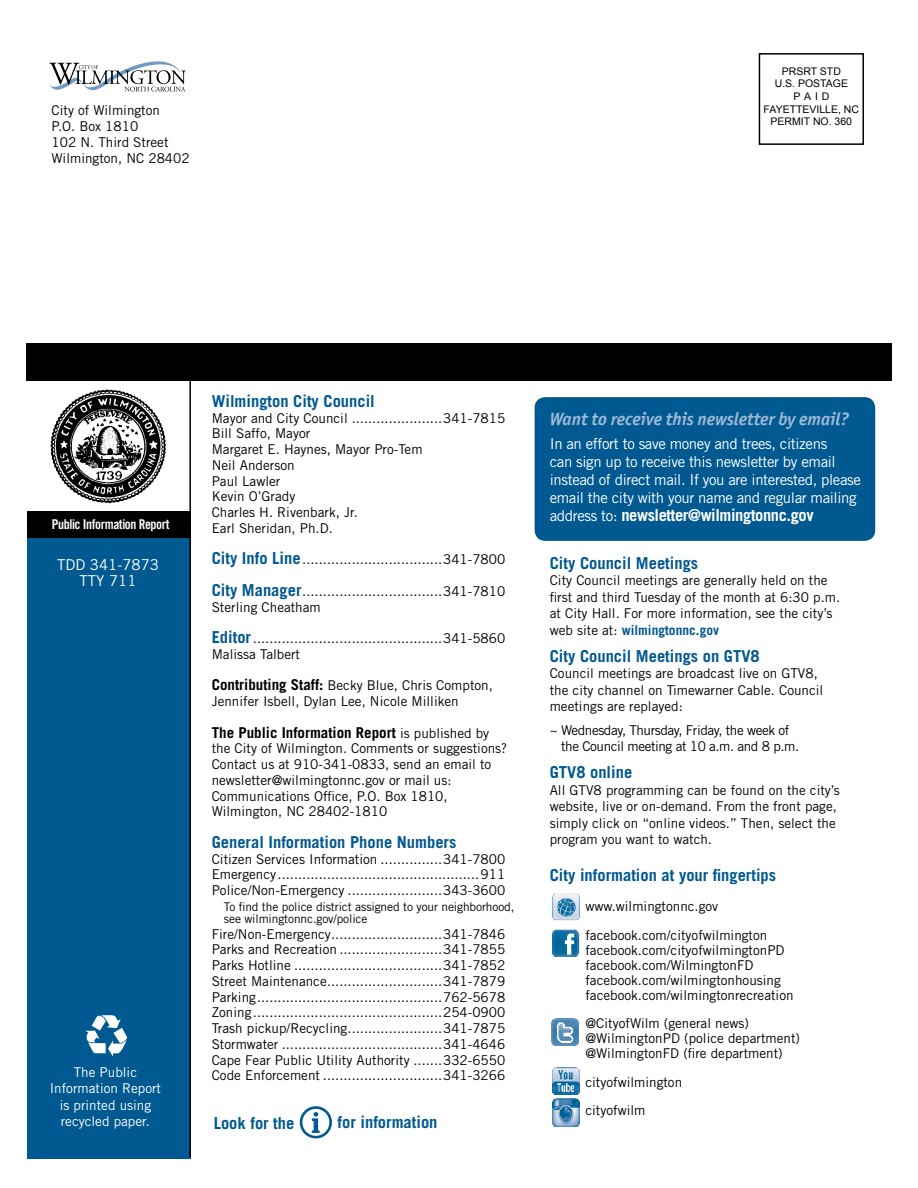
<style>
.page{position:relative;width:918px;height:1188px;background:#fff}
.page>*{position:absolute;margin:0;border:0;box-sizing:border-box;transform-origin:0 0}
.t1{font:italic 700 18px "Officina San ITC";color:#9eb8d5}
.t2{font:700 16.5px "Trade Gothic";color:#005990}
.t3{font:700 16.5px "Trade Gothic";letter-spacing:-.025em;color:#fff}
.t4{font:15px/18px "Trade Gothic";letter-spacing:-.025em;color:#fff}
.t5{font:700 15px "Trade Gothic";color:#000}
.t6{font:15px/16.5px "Trade Gothic";color:#fff;text-align:center}
.t7{font:13.5px/15.8px "Trade Gothic";color:#000}
.t8{font:13.5px/16.5px "Trade Gothic";letter-spacing:-.03em;color:#000}
.t9{font:13.5px/16.5px "Trade Gothic";color:#fff;text-align:center}
.t10{font:13.5px "Trade Gothic Bold Cond Twenty";letter-spacing:-.03em;color:#fff}
.t11{font:12px/12px "Trade Gothic";letter-spacing:-.01em;color:#000}
.t12{font:10.5px/12.6px "Arial";color:#000;text-align:center}
.s1{font-weight:700;font-size:16.5px;color:#005990}
.s2{font-weight:700;font-size:15px}
.s3{font-weight:400;font-size:13.5px}
.s4{font-weight:400;font-size:15px}
.s5{font-weight:700;color:#005990}
</style>
<div class="page">
<img style="left:552px;top:893px;width:28px;height:28px">
<div style="left:27px;top:514px;width:163px;height:645px;background:#005990"></div>
<div style="left:759px;top:53px;width:105px;height:92px;border:2px solid #000"></div>
<div style="left:26px;top:343px;width:866px;height:38px;background:#000"></div>
<svg style="left:49px;top:61px;width:137px;height:31px"></svg>
<div style="left:27px;top:511px;width:163px;height:27px;background:#000"></div>
<img style="left:50px;top:389px;width:116px;height:115px">
<div style="left:535px;top:397px;width:340px;height:144px;background:#005990;border-radius:11px"></div>
<hr style="left:189px;top:377px;width:2px;height:780px;background:#000">
<svg style="left:86px;top:1015px;width:41px;height:42px"></svg>
<img style="left:552px;top:1019px;width:27px;height:26px">
<img style="left:552px;top:930px;width:28px;height:26px">
<svg style="left:300px;top:1106px;width:32px;height:32px"></svg>
<img style="left:552px;top:1067px;width:27px;height:27px">
<img style="left:552px;top:1098px;width:28px;height:28px">
<p class="t7" style="left:52px;top:102px;width:140px;line-height:16.2px">City of Wilmington<br>P.O. Box 1810<br>102 N. Third Street<br>Wilmington, NC 28402</p>
<p class="t12" style="left:764px;top:65px;width:97px">PRSRT STD<br>U.S. POSTAGE<br>PAID<br>FAYETTEVILLE, NC<br>PERMIT NO. 360</p>
<p class="t10" style="left:52px;top:516px;width:119px">Public Information Report</p>
<p class="t6" style="left:57px;top:556px;width:104px">TDD 341-7873<br>TTY 711</p>
<p class="t9" style="left:50px;top:1064px;width:113px">The Public<br>Information Report is printed using recycled paper.</p>
<p class="t2" style="left:212px;top:391px;width:165px">Wilmington City Council</p>
<p class="t7" style="left:212px;top:410px;width:295px">Mayor and City Council ......................341-7815<br>Bill Saffo, Mayor<br>Margaret E. Haynes, Mayor Pro-Tem<br>Neil Anderson<br>Paul Lawler<br>Kevin O’Grady<br>Charles H. Rivenbark, Jr.<br>Earl Sheridan, Ph.D.</p>
<p class="t7" style="left:212px;top:552px;width:295px"><span class="s1">City Info Line</span>..................................341-7800</p>
<p class="t7" style="left:212px;top:583px;width:295px"><span class="s1">City Manager</span>..................................341-7810<br>Sterling Cheatham</p>
<p class="t7" style="left:212px;top:630px;width:295px"><span class="s1">Editor</span>..............................................341-5860<br>Malissa Talbert</p>
<p class="t7" style="left:212px;top:678px;width:283px"><span class="s2">Contributing Staff:</span> Becky Blue, Chris Compton,<br>Jennifer Isbell, Dylan Lee, Nicole Milliken</p>
<p class="t5" style="left:212px;top:723px;width:279px">The Public Information Report <span class="s3">is published by</span></p>
<p class="t7" style="left:212px;top:741px;width:297px">the City of Wilmington. Comments or suggestions?<br>Contact us at 910-341-0833, send an email to newsletter@wilmingtonnc.gov or mail us:<br>Communications Office, P.O. Box 1810, Wilmington, NC 28402-1810</p>
<p class="t2" style="left:212px;top:832px;width:246px">General Information Phone Numbers</p>
<p class="t7" style="left:212px;top:851px;width:295px;text-align:justify">Citizen Services Information ...............341-7800<br>Emergency.................................................911<br>Police/Non-Emergency .......................343-3600</p>
<p class="t11" style="left:224px;top:900px;width:292px">To find the police district assigned to your neighborhood, see wilmingtonnc.gov/police</p>
<p class="t7" style="left:212px;top:926px;width:295px;text-align:justify">Fire/Non-Emergency...........................341-7846<br>Parks and Recreation .........................341-7855<br>Parks Hotline ....................................341-7852<br>Street Maintenance............................341-7879<br>Parking.............................................762-5678<br>Zoning..............................................254-0900<br>Trash pickup/Recycling.......................341-7875<br>Stormwater .......................................341-4646<br>Cape Fear Public Utility Authority .......332-6550<br>Code Enforcement .............................341-3266</p>
<p class="t2" style="left:214px;top:1112px;width:82px">Look for the</p>
<p class="t2" style="left:338px;top:1112px;width:101px">for information</p>
<h1 class="t1" style="left:550px;top:408px;width:301px">Want to receive this newsletter by email?</h1>
<p class="t4" style="left:550px;top:434px;width:313px">In an effort to save money and trees, citizens<br>can sign up to receive this newsletter by email instead of direct mail. If you are interested, please email the city with your name and regular mailing</p>
<p class="t3" style="left:550px;top:505px;width:265px"><span class="s4">address to:</span> newsletter@wilmingtonnc.gov</p>
<p class="t2" style="left:550px;top:553px;width:150px">City Council Meetings</p>
<p class="t7" style="left:550px;top:572px;width:292px;line-height:16.5px">City Council meetings are generally held on the first and third Tuesday of the month at 6:30 p.m. at City Hall. For more information, see the city’s web site at: <span class="s5">wilmingtonnc.gov</span></p>
<p class="t2" style="left:550px;top:646px;width:211px">City Council Meetings on GTV8</p>
<p class="t7" style="left:550px;top:665px;width:275px;line-height:16.5px">Council meetings are broadcast live on GTV8, the city channel on Timewarner Cable. Council meetings are replayed:</p>
<p class="t8" style="left:561px;top:722px;width:239px;text-indent:-11px">~ Wednesday, Thursday, Friday, the week of the Council meeting at 10 a.m. and 8 p.m.</p>
<p class="t2" style="left:550px;top:762px;width:84px">GTV8 online</p>
<p class="t7" style="left:550px;top:782px;width:292px;line-height:16.5px">All GTV8 programming can be found on the city’s website, live or on-demand. From the front page, simply click on “online videos.” Then, select the program you want to watch.</p>
<p class="t2" style="left:550px;top:865px;width:228px">City information at your fingertips</p>
<p class="t7" style="left:585px;top:892px;width:183px;line-height:28.5px">www.wilmingtonnc.gov facebook.com/cityofwilmington</p>
<p class="t7" style="left:585px;top:942px;width:210px;line-height:15px">facebook.com/cityofwilmingtonPD facebook.com/WilmingtonFD facebook.com/wilmingtonhousing facebook.com/wilmingtonrecreation</p>
<p class="t7" style="left:585px;top:1016px;width:216px;line-height:15px">@CityofWilm (general news) @WilmingtonPD (police department) @WilmingtonFD (fire department)</p>
<p class="t7" style="left:585px;top:1068px;width:98px;line-height:28.5px">cityofwilmington cityofwilm</p>
</div>
